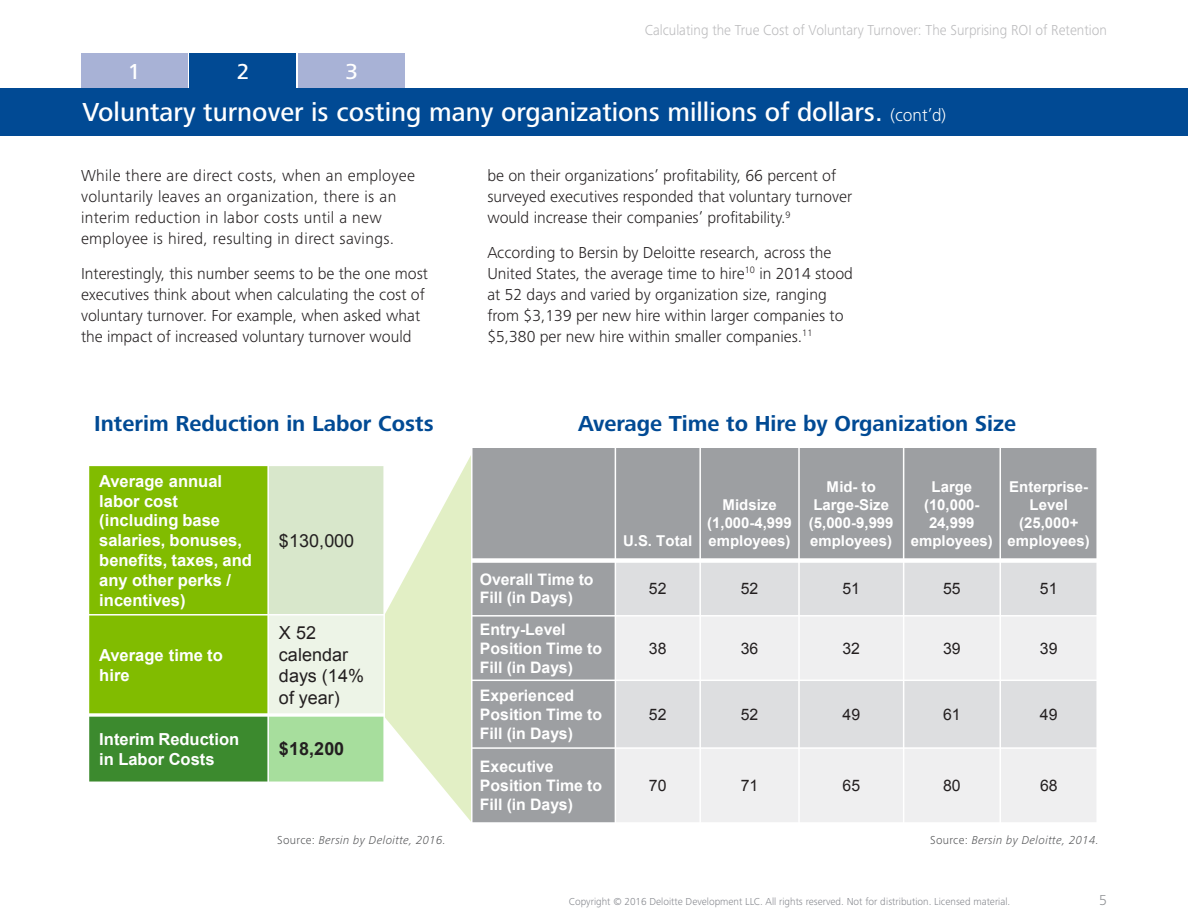
<style>
.page{position:relative;width:1188px;height:918px;background:#fff}
.page>*{position:absolute;margin:0;border:0;box-sizing:border-box;transform-origin:0 0}
.Key_Insight_continue{font:500 27px "Frutiger Next Pro";color:#fff}
.Figure_Title{font:700 22.5px "Frutiger Next Pro";color:#014a94}
.t1{font:500 22.5px "Frutiger Next Pro";color:#fff}
.t2{font:18px/21.6px "Arial";letter-spacing:.005em;color:#231f20}
.t3{font:700 18px "Arial";color:#231f20}
.Body_Text{font:300 16.5px/21px "Frutiger Next Pro";color:#231f20}
.Body_Text-2{font:300 16.5px/21px "Frutiger Next Pro";letter-spacing:.02em;color:#231f20}
.t4{font:700 16.5px/19.8px "Arial";color:#fff}
.t5{font:700 15.9px/18.9px "Arial";letter-spacing:-.005em;color:#fff}
.t6{font:15.9px "Arial";color:#231f20}
.t7{font:700 15px/18px "Arial";color:#fff;text-align:center}
.t8{font:300 15px "Frutiger Next Pro";color:#bbbbbd;scale:.95 1}
.t9{font:300 15px "Frutiger Next Pro";color:#939598}
.Source_Credit_Line{font:italic 300 12px "Frutiger Next Pro";letter-spacing:.025em;color:#57585a}
.t10{font:300 10.5px "Frutiger Next Pro";color:#86888e}
.s1{font-weight:300;font-size:18px}
.s2{font-style:normal}
</style>
<div class="page">
<div style="left:81px;top:53px;width:107px;height:35px;background:#a8b2d6"></div>
<div style="left:298px;top:53px;width:107px;height:35px;background:#a8b2d6"></div>
<div style="left:190px;top:53px;width:106px;height:35px;background:#014a94"></div>
<div style="left:0;top:88px;width:1188px;height:47px;background:#014a94"></div>
<svg style="left:385px;top:455px;width:86px;height:367px"></svg>
<div style="left:88px;top:465px;width:180px;height:150px;background:#81bc00"></div>
<div style="left:268px;top:465px;width:116px;height:150px;background:#d8e7cb"></div>
<div style="left:88px;top:615px;width:180px;height:100px;background:#81bc00"></div>
<div style="left:268px;top:615px;width:116px;height:100px;background:#edf4e7"></div>
<div style="left:88px;top:715px;width:180px;height:67px;background:#3c8a2e"></div>
<div style="left:268px;top:715px;width:116px;height:67px;background:#a7de9d"></div>
<hr style="left:267px;top:465px;width:2px;height:318px;background:#fff">
<hr style="left:88px;top:614px;width:297px;height:2px;background:#fff">
<svg style="left:89px;top:713px;width:294px;height:4px"></svg>
<hr style="left:88px;top:465px;width:1px;height:318px;background:#fff">
<hr style="left:383px;top:465px;width:2px;height:318px;background:#fff">
<hr style="left:88px;top:465px;width:297px;height:1px;background:#fff">
<div style="left:472px;top:447px;width:143px;height:114px;background:#9d9fa2"></div>
<div style="left:615px;top:447px;width:85px;height:114px;background:#9d9fa2"></div>
<div style="left:700px;top:447px;width:99px;height:114px;background:#9d9fa2"></div>
<div style="left:799px;top:447px;width:105px;height:114px;background:#9d9fa2"></div>
<div style="left:904px;top:447px;width:96px;height:114px;background:#9d9fa2"></div>
<div style="left:1000px;top:447px;width:97px;height:114px;background:#9d9fa2"></div>
<div style="left:472px;top:561px;width:143px;height:55px;background:#9d9fa2"></div>
<div style="left:615px;top:561px;width:85px;height:55px;background:#dddee0"></div>
<div style="left:700px;top:561px;width:99px;height:55px;background:#dddee0"></div>
<div style="left:799px;top:561px;width:105px;height:55px;background:#dddee0"></div>
<div style="left:904px;top:561px;width:96px;height:55px;background:#dddee0"></div>
<div style="left:1000px;top:561px;width:97px;height:55px;background:#dddee0"></div>
<div style="left:472px;top:616px;width:143px;height:64px;background:#9d9fa2"></div>
<div style="left:615px;top:616px;width:85px;height:64px;background:#efeff0"></div>
<div style="left:700px;top:616px;width:99px;height:64px;background:#efeff0"></div>
<div style="left:799px;top:616px;width:105px;height:64px;background:#efeff0"></div>
<div style="left:904px;top:616px;width:96px;height:64px;background:#efeff0"></div>
<div style="left:1000px;top:616px;width:97px;height:64px;background:#efeff0"></div>
<div style="left:472px;top:680px;width:143px;height:68px;background:#9d9fa2"></div>
<div style="left:615px;top:680px;width:85px;height:68px;background:#dddee0"></div>
<div style="left:700px;top:680px;width:99px;height:68px;background:#dddee0"></div>
<div style="left:799px;top:680px;width:105px;height:68px;background:#dddee0"></div>
<div style="left:904px;top:680px;width:96px;height:68px;background:#dddee0"></div>
<div style="left:1000px;top:680px;width:97px;height:68px;background:#dddee0"></div>
<div style="left:472px;top:748px;width:143px;height:75px;background:#9d9fa2"></div>
<div style="left:615px;top:748px;width:85px;height:75px;background:#efeff0"></div>
<div style="left:700px;top:748px;width:99px;height:75px;background:#efeff0"></div>
<div style="left:799px;top:748px;width:105px;height:75px;background:#efeff0"></div>
<div style="left:904px;top:748px;width:96px;height:75px;background:#efeff0"></div>
<div style="left:1000px;top:748px;width:97px;height:75px;background:#efeff0"></div>
<hr style="left:615px;top:446px;width:1px;height:378px;background:#fff">
<hr style="left:699px;top:446px;width:2px;height:378px;background:#fff">
<hr style="left:798px;top:446px;width:2px;height:378px;background:#fff">
<hr style="left:903px;top:446px;width:1px;height:378px;background:#fff">
<hr style="left:999px;top:446px;width:2px;height:378px;background:#fff">
<div style="left:471px;top:558px;width:627px;height:5px;background:#fff"></div>
<hr style="left:471px;top:615px;width:627px;height:2px;background:#fff">
<hr style="left:471px;top:680px;width:627px;height:1px;background:#fff">
<hr style="left:471px;top:747px;width:627px;height:2px;background:#fff">
<hr style="left:471px;top:446px;width:2px;height:378px;background:#fff">
<hr style="left:1096px;top:446px;width:2px;height:378px;background:#fff">
<hr style="left:471px;top:446px;width:627px;height:2px;background:#fff">
<hr style="left:471px;top:822px;width:627px;height:2px;background:#fff">
<p class="t8" style="left:645px;top:22px;width:488px">Calculating the True Cost of Voluntary Turnover: The Surprising ROI of Retention</p>
<h2 class="t1" style="left:128px;top:58px;width:14px">1</h2>
<h2 class="t1" style="left:237px;top:58px;width:14px">2</h2>
<h2 class="t1" style="left:345px;top:58px;width:14px">3</h2>
<p class="Key_Insight_continue" style="left:82px;top:97px;width:865px">Voluntary turnover is costing many organizations millions of dollars. <span class="s1">(cont’d)</span></p>
<p class="Body_Text-2" style="left:81px;top:165px;width:336px">While there are direct costs, when an employee voluntarily leaves an organization, there is an interim reduction in labor costs until a new employee is hired, resulting in direct savings.</p>
<p class="Body_Text" style="left:81px;top:263px;width:349px">Interestingly, this number seems to be the one most executives think about when calculating the cost of voluntary turnover. For example, when asked what the impact of increased voluntary turnover would</p>
<p class="Body_Text" style="left:487px;top:165px;width:366px">be on their organizations’ profitability, 66 percent of surveyed executives responded that voluntary turnover would increase their companies’ profitability.<sup>9</sup></p>
<p class="Body_Text" style="left:487px;top:242px;width:367px">According to Bersin by Deloitte research, across the United States, the average time to hire<sup>10</sup> in 2014 stood at 52 days and varied by organization size, ranging from $3,139 per new hire within larger companies to $5,380 per new hire within smaller companies.<sup>11</sup></p>
<p class="Figure_Title" style="left:94px;top:410px;width:341px">Interim Reduction in Labor Costs</p>
<p class="Figure_Title" style="left:578px;top:410px;width:440px">Average Time to Hire by Organization Size</p>
<p class="t4" style="left:99px;top:472px;width:154px">Average annual labor cost (including base salaries, bonuses, benefits, taxes, and any other perks / incentives)</p>
<p class="t4" style="left:99px;top:646px;width:125px">Average time to hire</p>
<p class="t2" style="left:279px;top:530px;width:77px">$130,000</p>
<p class="t2" style="left:279px;top:622px;width:87px">X 52 calendar days (14% of year)</p>
<p class="t4" style="left:99px;top:730px;width:142px">Interim Reduction in Labor Costs</p>
<p class="t3" style="left:279px;top:737px;width:67px">$18,200</p>
<p class="t7" style="left:623px;top:533px;width:71px">U.S. Total</p>
<p class="t7" style="left:707px;top:496px;width:86px">Midsize (1,000-4,999 employees)</p>
<p class="t7" style="left:809px;top:479px;width:86px">Mid- to<br>Large-Size (5,000-9,999 employees)</p>
<p class="t7" style="left:911px;top:479px;width:84px">Large (10,000-<br>24,999 employees)</p>
<p class="t7" style="left:1008px;top:479px;width:84px">Enterprise-<br>Level (25,000+ employees)</p>
<p class="t5" style="left:480px;top:570px;width:115px">Overall Time to<br>Fill (in Days)</p>
<p class="t6" style="left:649px;top:578px;width:19px">52</p>
<p class="t6" style="left:741px;top:578px;width:19px">52</p>
<p class="t6" style="left:842px;top:578px;width:19px">51</p>
<p class="t6" style="left:943px;top:578px;width:19px">55</p>
<p class="t6" style="left:1040px;top:578px;width:19px">51</p>
<p class="t5" style="left:480px;top:620px;width:124px">Entry-Level<br>Position Time to<br>Fill (in Days)</p>
<p class="t6" style="left:649px;top:638px;width:19px">38</p>
<p class="t6" style="left:741px;top:638px;width:19px">36</p>
<p class="t6" style="left:842px;top:638px;width:19px">32</p>
<p class="t6" style="left:943px;top:638px;width:19px">39</p>
<p class="t6" style="left:1040px;top:638px;width:19px">39</p>
<p class="t5" style="left:480px;top:687px;width:124px">Experienced<br>Position Time to<br>Fill (in Days)</p>
<p class="t5" style="left:480px;top:758px;width:124px">Executive<br>Position Time to<br>Fill (in Days)</p>
<p class="t6" style="left:649px;top:704px;width:19px">52</p>
<p class="t6" style="left:741px;top:704px;width:19px">52</p>
<p class="t6" style="left:843px;top:704px;width:19px">49</p>
<p class="t6" style="left:943px;top:704px;width:19px">61</p>
<p class="t6" style="left:1040px;top:704px;width:19px">49</p>
<p class="t6" style="left:649px;top:775px;width:19px">70</p>
<p class="t6" style="left:741px;top:775px;width:19px">71</p>
<p class="t6" style="left:843px;top:775px;width:19px">65</p>
<p class="t6" style="left:943px;top:775px;width:19px">80</p>
<p class="t6" style="left:1040px;top:775px;width:19px">68</p>
<p class="Source_Credit_Line" style="left:277px;top:833px;width:170px"><span class="s2">Source:</span> Bersin by Deloitte, 2016.</p>
<p class="Source_Credit_Line" style="left:930px;top:833px;width:170px"><span class="s2">Source:</span> Bersin by Deloitte, 2014.</p>
<p class="t10" style="left:569px;top:896px;width:443px">Copyright © 2016 Deloitte Development LLC. All rights reserved. Not for distribution. Licensed material.</p>
<p class="t9" style="left:1099px;top:891px;width:9px">5</p>
</div>
